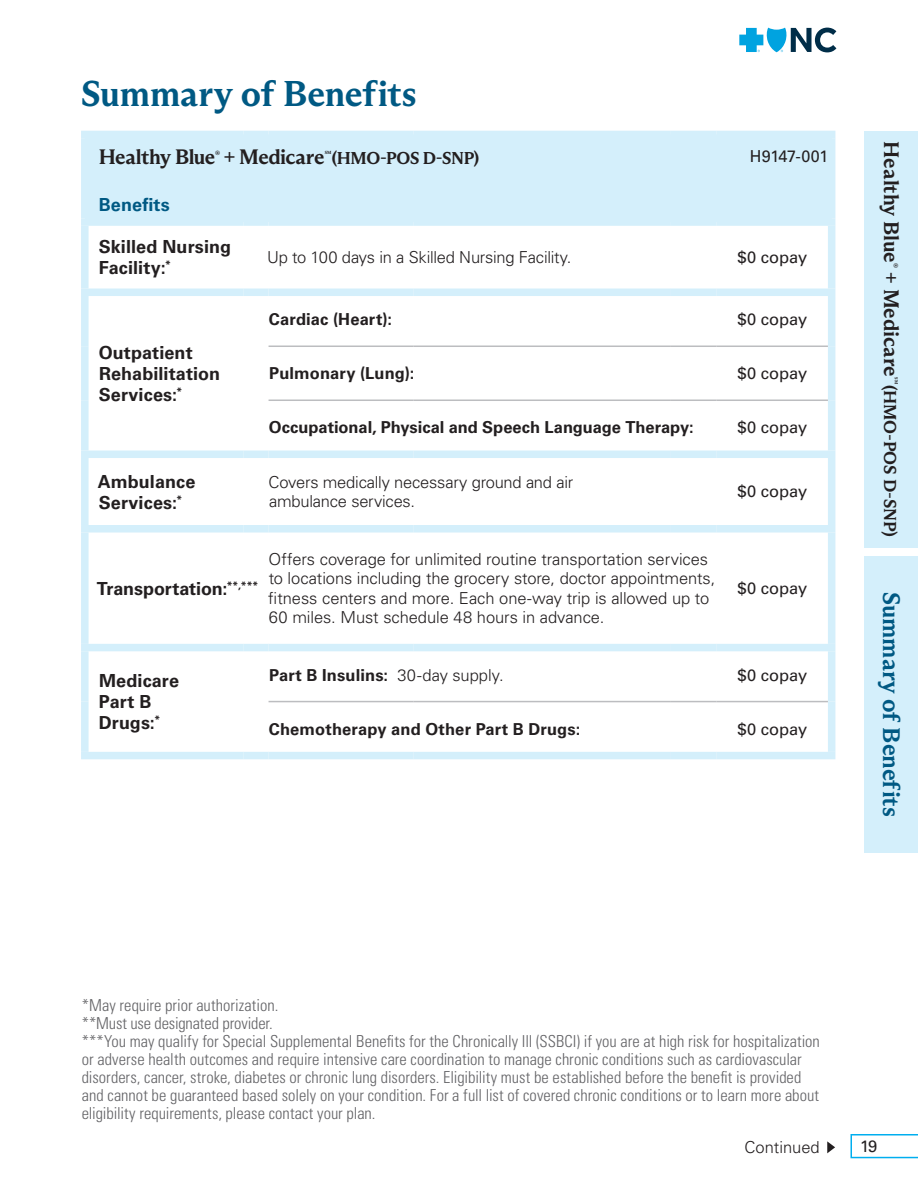
<style>
.page{position:relative;width:918px;height:1188px;background:#fff}
.page>*{position:absolute;margin:0;border:0;box-sizing:border-box;transform-origin:0 0}
.t1{font:700 36px "Blue Ridge";letter-spacing:-.005em;color:#005983}
.t2{font:700 24px "Blue Ridge";letter-spacing:-.005em;color:#005983}
.t3{font:700 21px "Blue Ridge";letter-spacing:-.01em;color:#231f20}
.t4{font:700 18px/21px "Univers LT Std";letter-spacing:.005em;color:#231f20}
.t5{font:700 18px "Univers LT Std";letter-spacing:.01em;color:#005983}
.t6{font:700 17.25px "Blue Ridge";letter-spacing:-.015em;color:#231f20}
.t7{font:300 condensed 16.5px/18px "Univers LT Std";color:#636366}
.t8{font:300 16.5px/19.5px "Univers LT Std";letter-spacing:-.005em;color:#231f20}
.t9{font:700 16.5px "Univers LT Std";letter-spacing:.005em;color:#231f20}
.t10{font:16.5px "Univers LT Std";letter-spacing:-.01em;color:#231f20}
.t11{font:700 6px "Blue Ridge";color:#231f20}
.t12{font:700 4.5px "Blue Ridge";color:#231f20}
.s1{font-weight:300}
</style>
<div class="page">
<svg style="left:850px;top:1134px;width:68px;height:24px"></svg>
<svg style="left:739px;top:28px;width:97px;height:24px"></svg>
<div style="left:89px;top:138px;width:739px;height:80px;background:#d4effb"></div>
<svg style="left:89px;top:288px;width:739px;height:1px"></svg>
<svg style="left:89px;top:345px;width:180px;height:357px"></svg>
<svg style="left:269px;top:345px;width:559px;height:407px"></svg>
<div style="left:671px;top:131px;width:45px;height:7px;background:#d4effb"></div>
<div style="left:716px;top:131px;width:119px;height:7px;background:#d4effb"></div>
<div style="left:716px;top:218px;width:119px;height:8px;background:#d4effb"></div>
<div style="left:716px;top:289px;width:119px;height:7px;background:#d4effb"></div>
<div style="left:269px;top:131px;width:144px;height:7px;background:#d4effb"></div>
<div style="left:413px;top:131px;width:258px;height:7px;background:#d4effb"></div>
<div style="left:828px;top:138px;width:7px;height:80px;background:#d4effb"></div>
<div style="left:828px;top:226px;width:7px;height:63px;background:#d4effb"></div>
<div style="left:828px;top:296px;width:7px;height:50px;background:#d4effb"></div>
<div style="left:828px;top:346px;width:7px;height:54px;background:#d4effb"></div>
<div style="left:828px;top:400px;width:7px;height:51px;background:#d4effb"></div>
<div style="left:828px;top:458px;width:7px;height:67px;background:#d4effb"></div>
<div style="left:828px;top:533px;width:7px;height:111px;background:#d4effb"></div>
<div style="left:828px;top:651px;width:7px;height:51px;background:#d4effb"></div>
<div style="left:828px;top:702px;width:7px;height:50px;background:#d4effb"></div>
<div style="left:81px;top:131px;width:162px;height:7px;background:#d4effb"></div>
<div style="left:81px;top:138px;width:8px;height:80px;background:#d4effb"></div>
<div style="left:243px;top:131px;width:26px;height:7px;background:#d4effb"></div>
<div style="left:716px;top:752px;width:119px;height:7px;background:#d4effb"></div>
<hr style="left:716px;top:346px;width:112px;height:1px;background:#bcbdc0">
<hr style="left:716px;top:400px;width:112px;height:1px;background:#bcbdc0">
<div style="left:81px;top:296px;width:8px;height:50px;background:#d4effb"></div>
<div style="left:81px;top:346px;width:8px;height:54px;background:#d4effb"></div>
<div style="left:81px;top:400px;width:8px;height:51px;background:#d4effb"></div>
<div style="left:671px;top:218px;width:45px;height:8px;background:#d4effb"></div>
<div style="left:81px;top:458px;width:8px;height:67px;background:#d4effb"></div>
<div style="left:81px;top:533px;width:8px;height:111px;background:#d4effb"></div>
<div style="left:81px;top:651px;width:8px;height:51px;background:#d4effb"></div>
<div style="left:81px;top:702px;width:8px;height:50px;background:#d4effb"></div>
<div style="left:81px;top:752px;width:162px;height:7px;background:#d4effb"></div>
<div style="left:243px;top:752px;width:26px;height:7px;background:#d4effb"></div>
<hr style="left:716px;top:701px;width:112px;height:1px;background:#bcbdc0">
<div style="left:81px;top:451px;width:162px;height:7px;background:#d4effb"></div>
<div style="left:243px;top:451px;width:26px;height:7px;background:#d4effb"></div>
<div style="left:716px;top:451px;width:119px;height:7px;background:#d4effb"></div>
<div style="left:81px;top:525px;width:162px;height:8px;background:#d4effb"></div>
<div style="left:243px;top:525px;width:26px;height:8px;background:#d4effb"></div>
<div style="left:716px;top:525px;width:119px;height:8px;background:#d4effb"></div>
<div style="left:81px;top:644px;width:162px;height:7px;background:#d4effb"></div>
<div style="left:243px;top:644px;width:26px;height:7px;background:#d4effb"></div>
<div style="left:716px;top:644px;width:119px;height:7px;background:#d4effb"></div>
<div style="left:81px;top:218px;width:162px;height:8px;background:#d4effb"></div>
<div style="left:81px;top:226px;width:8px;height:63px;background:#d4effb"></div>
<div style="left:81px;top:289px;width:162px;height:7px;background:#d4effb"></div>
<div style="left:269px;top:451px;width:144px;height:7px;background:#d4effb"></div>
<div style="left:413px;top:451px;width:258px;height:7px;background:#d4effb"></div>
<div style="left:671px;top:451px;width:45px;height:7px;background:#d4effb"></div>
<div style="left:269px;top:525px;width:144px;height:8px;background:#d4effb"></div>
<div style="left:413px;top:525px;width:258px;height:8px;background:#d4effb"></div>
<div style="left:671px;top:525px;width:45px;height:8px;background:#d4effb"></div>
<div style="left:269px;top:644px;width:144px;height:7px;background:#d4effb"></div>
<div style="left:413px;top:644px;width:258px;height:7px;background:#d4effb"></div>
<div style="left:671px;top:644px;width:45px;height:7px;background:#d4effb"></div>
<hr style="left:269px;top:701px;width:144px;height:1px;background:#bcbdc0">
<hr style="left:413px;top:701px;width:258px;height:1px;background:#bcbdc0">
<hr style="left:671px;top:701px;width:45px;height:1px;background:#bcbdc0">
<div style="left:269px;top:752px;width:144px;height:7px;background:#d4effb"></div>
<div style="left:413px;top:752px;width:258px;height:7px;background:#d4effb"></div>
<div style="left:671px;top:752px;width:45px;height:7px;background:#d4effb"></div>
<div style="left:243px;top:218px;width:26px;height:8px;background:#d4effb"></div>
<div style="left:269px;top:218px;width:144px;height:8px;background:#d4effb"></div>
<div style="left:413px;top:218px;width:258px;height:8px;background:#d4effb"></div>
<div style="left:243px;top:289px;width:26px;height:7px;background:#d4effb"></div>
<hr style="left:269px;top:400px;width:144px;height:1px;background:#bcbdc0">
<hr style="left:413px;top:400px;width:258px;height:1px;background:#bcbdc0">
<hr style="left:671px;top:400px;width:45px;height:1px;background:#bcbdc0">
<div style="left:269px;top:289px;width:144px;height:7px;background:#d4effb"></div>
<div style="left:413px;top:289px;width:258px;height:7px;background:#d4effb"></div>
<div style="left:671px;top:289px;width:45px;height:7px;background:#d4effb"></div>
<hr style="left:269px;top:346px;width:144px;height:1px;background:#bcbdc0">
<hr style="left:413px;top:346px;width:258px;height:1px;background:#bcbdc0">
<hr style="left:671px;top:346px;width:45px;height:1px;background:#bcbdc0">
<svg style="left:827px;top:1141px;width:8px;height:12px"></svg>
<div style="left:865px;top:556px;width:53px;height:297px;background:#d4effb"></div>
<div style="left:865px;top:132px;width:53px;height:416px;background:#d4effb"></div>
<p class="t1" style="left:81px;top:72px;width:337px">Summary of Benef its</p>
<p class="t3" style="left:99px;top:145px;width:227px">Healthy Blue + Medicare</p>
<p class="t10" style="left:750px;top:146px;width:80px">H9147-001</p>
<p class="t11" style="left:215px;top:149px;width:7px">®</p>
<p class="t12" style="left:325px;top:150px;width:8px">SM</p>
<p class="t6" style="left:332px;top:148px;width:149px">(HMO-POS D-SNP)</p>
<p class="t5" style="left:99px;top:194px;width:72px">Benefits</p>
<p class="t4" style="left:99px;top:236px;width:134px">Skilled Nursing<br>Facility:<sup>*</sup></p>
<p class="t8" style="left:267px;top:248px;width:306px">Up to 100 days in a Skilled Nursing Facility.</p>
<p class="t10" style="left:738px;top:248px;width:71px">$0 copay</p>
<p class="t4" style="left:99px;top:342px;width:123px">Outpatient<br>Rehabilitation<br>Services:<sup>*</sup></p>
<p class="t9" style="left:269px;top:310px;width:125px">Cardiac (Heart):</p>
<p class="t10" style="left:738px;top:310px;width:71px">$0 copay</p>
<p class="t9" style="left:269px;top:364px;width:147px">Pulmonary (Lung):</p>
<p class="t10" style="left:738px;top:364px;width:71px">$0 copay</p>
<p class="t9" style="left:269px;top:418px;width:426px">Occupational, Physical and Speech Language Therapy:</p>
<p class="t10" style="left:738px;top:418px;width:71px">$0 copay</p>
<p class="t4" style="left:98px;top:471px;width:99px">Ambulance<br>Services:<sup>*</sup></p>
<p class="t8" style="left:269px;top:472px;width:306px">Covers medically necessary ground and air ambulance services.</p>
<p class="t10" style="left:738px;top:482px;width:71px">$0 copay</p>
<p class="t4" style="left:97px;top:578px;width:163px">Transportation:<sup>**,***</sup></p>
<p class="t8" style="left:268px;top:549px;width:449px">Offers coverage for unlimited routine transportation services to locations including the grocery store, doctor appointments, fitness centers and more. Each one-way trip is allowed up to 60 miles. Must schedule 48 hours in advance.</p>
<p class="t10" style="left:738px;top:579px;width:71px">$0 copay</p>
<p class="t4" style="left:99px;top:670px;width:82px">Medicare<br>Part B<br>Drugs:<sup>*</sup></p>
<p class="t9" style="left:269px;top:665px;width:236px">Part B Insulins: <span class="s1">30-day supply.</span></p>
<p class="t10" style="left:738px;top:665px;width:71px">$0 copay</p>
<p class="t9" style="left:269px;top:719px;width:313px">Chemotherapy and Other Part B Drugs:</p>
<p class="t10" style="left:738px;top:719px;width:71px">$0 copay</p>
<p class="t3" style="left:904px;top:141px;width:122px;rotate:90deg">Healthy Blue</p>
<p class="t11" style="left:900px;top:263px;width:7px;rotate:90deg">®</p>
<p class="t3" style="left:904px;top:272px;width:106px;rotate:90deg">+ Medicare</p>
<p class="t12" style="left:899px;top:377px;width:8px;rotate:90deg">SM</p>
<p class="t6" style="left:900px;top:385px;width:154px;rotate:90deg">(HMO-POS D-SNP)</p>
<p class="t2" style="left:906px;top:592px;width:226px;rotate:90deg">Summary of Benef its</p>
<p class="t7" style="left:82px;top:996px;width:198px">*May require prior authorization.</p>
<p class="t7" style="left:82px;top:1014px;width:193px">**Must use designated provider.</p>
<p class="t7" style="left:82px;top:1032px;width:740px">***You may qualify for Special Supplemental Benefits for the Chronically Ill (SSBCI) if you are at high risk for hospitalization or adverse health outcomes and require intensive care coordination to manage chronic conditions such as cardiovascular disorders, cancer, stroke, diabetes or chronic lung disorders. Eligibility must be established before the benefit is provided and cannot be guaranteed based solely on your condition. For a full list of covered chronic conditions or to learn more about eligibility requirements, please contact your plan.</p>
<p class="t8" style="left:745px;top:1138px;width:77px">Continued</p>
<p class="t10" style="left:860px;top:1137px;width:19px">19</p>
</div>
